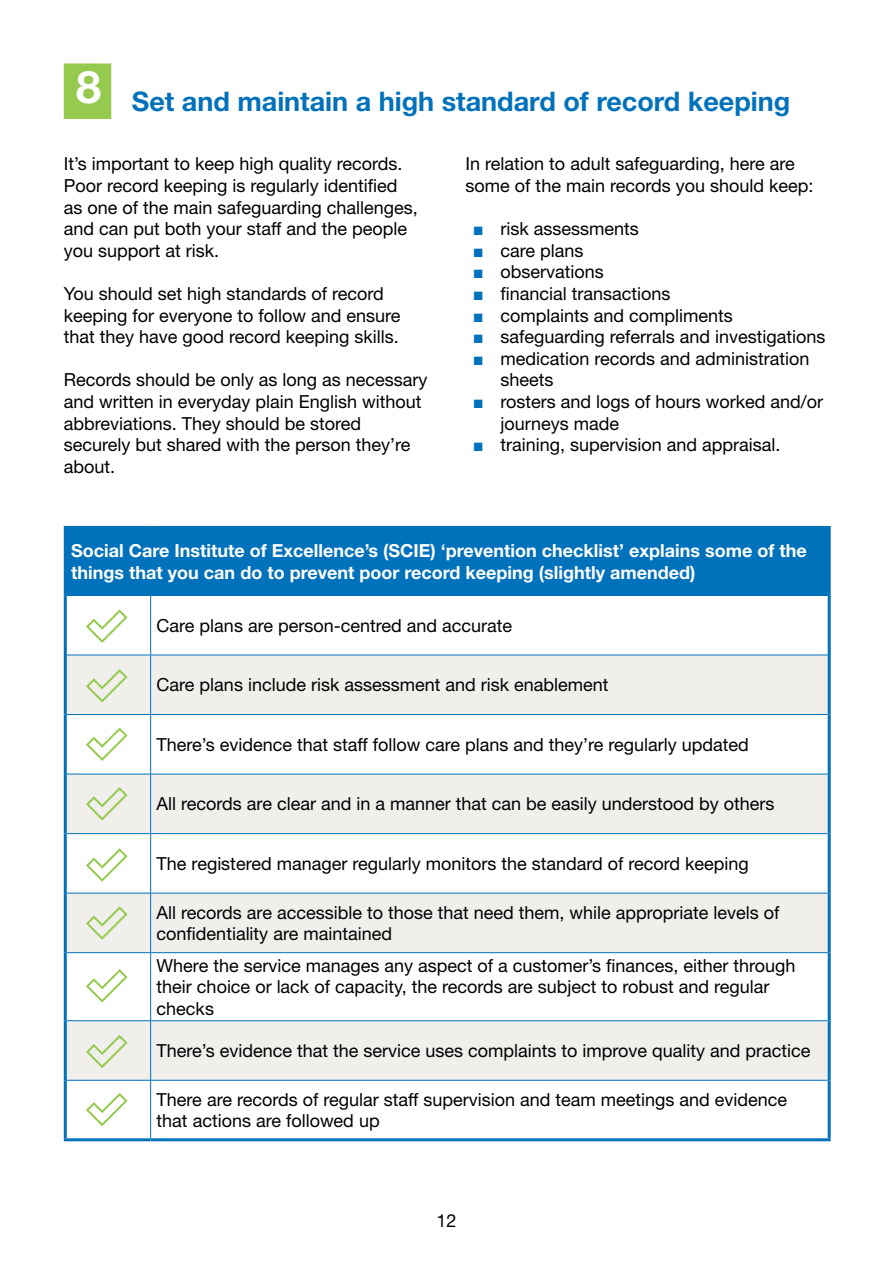
<style>
.page{position:relative;width:893px;height:1263px;background:#fff}
.page>*{position:absolute;margin:0;border:0;box-sizing:border-box;transform-origin:0 0}
.t1{font:700 45px "Helvetica Neue LT Std";color:#fff}
.t2{font:700 27px "Helvetica Neue LT Std";color:#0071bb}
.t3{font:18px/21.6px "Helvetica Neue LT Std";color:#000}
.t4{font:700 18px/21.6px "Helvetica Neue LT Std";color:#fff}
.s1{font-family:"Arial Narrow";color:#0071bb}
</style>
<div class="page">
<div style="left:64px;top:63px;width:47px;height:56px;background:#96ca4f"></div>
<div style="left:65px;top:527px;width:764px;height:68px;background:#0071bb"></div>
<svg style="left:67px;top:656px;width:761px;height:424px;fill:#f1efeb"></svg>
<hr style="left:64px;top:526px;width:87px;height:3px;background:#0071bb">
<hr style="left:64px;top:529px;width:3px;height:66px;background:#0071bb">
<hr style="left:151px;top:526px;width:680px;height:3px;background:#0071bb">
<hr style="left:828px;top:529px;width:3px;height:66px;background:#0071bb">
<hr style="left:64px;top:595px;width:3px;height:60px;background:#0071bb">
<hr style="left:828px;top:595px;width:3px;height:60px;background:#0071bb">
<hr style="left:64px;top:655px;width:3px;height:59px;background:#0071bb">
<hr style="left:828px;top:655px;width:3px;height:59px;background:#0071bb">
<hr style="left:64px;top:714px;width:3px;height:60px;background:#0071bb">
<hr style="left:828px;top:714px;width:3px;height:60px;background:#0071bb">
<hr style="left:64px;top:774px;width:3px;height:59px;background:#0071bb">
<hr style="left:828px;top:774px;width:3px;height:59px;background:#0071bb">
<hr style="left:64px;top:833px;width:3px;height:60px;background:#0071bb">
<hr style="left:828px;top:833px;width:3px;height:60px;background:#0071bb">
<hr style="left:64px;top:893px;width:3px;height:60px;background:#0071bb">
<hr style="left:828px;top:893px;width:3px;height:60px;background:#0071bb">
<hr style="left:64px;top:953px;width:3px;height:68px;background:#0071bb">
<hr style="left:828px;top:953px;width:3px;height:68px;background:#0071bb">
<hr style="left:64px;top:1021px;width:3px;height:59px;background:#0071bb">
<hr style="left:828px;top:1021px;width:3px;height:59px;background:#0071bb">
<hr style="left:64px;top:1080px;width:3px;height:58px;background:#0071bb">
<hr style="left:828px;top:1080px;width:3px;height:58px;background:#0071bb">
<hr style="left:64px;top:1138px;width:87px;height:3px;background:#0071bb">
<hr style="left:151px;top:1138px;width:680px;height:3px;background:#0071bb">
<hr style="left:67px;top:595px;width:84px;height:1px;background:#0071bb">
<hr style="left:151px;top:595px;width:677px;height:1px;background:#0071bb">
<hr style="left:150px;top:596px;width:1px;height:59px;background:#0071bb">
<hr style="left:67px;top:655px;width:84px;height:1px;background:#0071bb">
<hr style="left:151px;top:655px;width:677px;height:1px;background:#0071bb">
<hr style="left:150px;top:655px;width:1px;height:59px;background:#0071bb">
<hr style="left:67px;top:714px;width:84px;height:1px;background:#0071bb">
<hr style="left:151px;top:714px;width:677px;height:1px;background:#0071bb">
<hr style="left:150px;top:715px;width:1px;height:59px;background:#0071bb">
<hr style="left:67px;top:774px;width:84px;height:1px;background:#0071bb">
<hr style="left:151px;top:774px;width:677px;height:1px;background:#0071bb">
<hr style="left:150px;top:774px;width:1px;height:59px;background:#0071bb">
<hr style="left:67px;top:833px;width:84px;height:1px;background:#0071bb">
<hr style="left:151px;top:833px;width:677px;height:1px;background:#0071bb">
<hr style="left:150px;top:834px;width:1px;height:59px;background:#0071bb">
<hr style="left:67px;top:893px;width:84px;height:1px;background:#0071bb">
<hr style="left:151px;top:893px;width:677px;height:1px;background:#0071bb">
<hr style="left:150px;top:893px;width:1px;height:59px;background:#0071bb">
<hr style="left:67px;top:952px;width:84px;height:1px;background:#0071bb">
<hr style="left:151px;top:952px;width:677px;height:1px;background:#0071bb">
<hr style="left:150px;top:953px;width:1px;height:67px;background:#0071bb">
<hr style="left:67px;top:1020px;width:84px;height:1px;background:#0071bb">
<hr style="left:151px;top:1020px;width:677px;height:1px;background:#0071bb">
<hr style="left:150px;top:1021px;width:1px;height:59px;background:#0071bb">
<hr style="left:67px;top:1080px;width:84px;height:1px;background:#0071bb">
<hr style="left:151px;top:1080px;width:677px;height:1px;background:#0071bb">
<hr style="left:150px;top:1081px;width:1px;height:57px;background:#0071bb">
<svg style="left:86px;top:609px;width:42px;height:34px"></svg>
<svg style="left:86px;top:669px;width:42px;height:33px"></svg>
<svg style="left:86px;top:727px;width:42px;height:34px"></svg>
<svg style="left:86px;top:787px;width:42px;height:33px"></svg>
<svg style="left:86px;top:848px;width:42px;height:34px"></svg>
<svg style="left:86px;top:906px;width:42px;height:34px"></svg>
<svg style="left:86px;top:969px;width:42px;height:33px"></svg>
<svg style="left:86px;top:1035px;width:42px;height:33px"></svg>
<svg style="left:86px;top:1093px;width:42px;height:33px"></svg>
<h1 class="t1" style="left:76px;top:59px;width:27px">8</h1>
<h2 class="t2" style="left:132px;top:85px;width:660px">Set and maintain a high standard of record keeping</h2>
<p class="t3" style="left:64px;top:153px;width:356px">It’s important to keep high quality records.<br>Poor record keeping is regularly identified as one of the main safeguarding challenges, and can put both your staff and the people you support at risk.</p>
<p class="t3" style="left:64px;top:283px;width:338px">You should set high standards of record keeping for everyone to follow and ensure that they have good record keeping skills.</p>
<p class="t3" style="left:64px;top:369px;width:365px">Records should be only as long as necessary and written in everyday plain English without abbreviations. They should be stored securely but shared with the person they’re about.</p>
<p class="t3" style="left:466px;top:153px;width:349px">In relation to adult safeguarding, here are some of the main records you should keep:</p>
<p class="t3" style="left:474px;top:218px;width:166px"><span class="s1">■</span> risk assessments</p>
<p class="t3" style="left:474px;top:239px;width:111px"><span class="s1">■</span> care plans</p>
<p class="t3" style="left:474px;top:261px;width:131px"><span class="s1">■</span> observations</p>
<p class="t3" style="left:474px;top:283px;width:198px"><span class="s1">■</span> financial transactions</p>
<p class="t3" style="left:474px;top:304px;width:260px"><span class="s1">■</span> complaints and compliments</p>
<p class="t3" style="left:474px;top:326px;width:353px"><span class="s1">■</span> safeguarding referrals and investigations</p>
<p class="t3" style="left:500px;top:347px;width:311px;text-indent:-26px"><span class="s1">■</span> medication records and administration sheets</p>
<p class="t3" style="left:500px;top:391px;width:324px;text-indent:-26px"><span class="s1">■</span> rosters and logs of hours worked and/or journeys made</p>
<p class="t3" style="left:474px;top:434px;width:308px"><span class="s1">■</span> training, supervision and appraisal.</p>
<p class="t4" style="left:71px;top:539px;width:737px">Social Care Institute of Excellence’s (SCIE) ‘prevention checklist’ explains some of the things that you can do to prevent poor record keeping (slightly amended)</p>
<p class="t3" style="left:157px;top:614px;width:357px">Care plans are person-centred and accurate</p>
<p class="t3" style="left:157px;top:674px;width:453px">Care plans include risk assessment and risk enablement</p>
<p class="t3" style="left:157px;top:733px;width:594px">There’s evidence that staff follow care plans and they’re regularly updated</p>
<p class="t3" style="left:157px;top:793px;width:619px">All records are clear and in a manner that can be easily understood by others</p>
<p class="t3" style="left:157px;top:852px;width:594px">The registered manager regularly monitors the standard of record keeping</p>
<p class="t3" style="left:157px;top:901px;width:624px">All records are accessible to those that need them, while appropriate levels of confidentiality are maintained</p>
<p class="t3" style="left:157px;top:954px;width:640px">Where the service manages any aspect of a customer’s finances, either through their choice or lack of capacity, the records are subject to robust and regular checks</p>
<p class="t3" style="left:157px;top:1039px;width:655px">There’s evidence that the service uses complaints to improve quality and practice</p>
<p class="t3" style="left:157px;top:1088px;width:632px">There are records of regular staff supervision and team meetings and evidence that actions are followed up</p>
<p class="t3" style="left:436px;top:1209px;width:22px">12</p>
</div>
